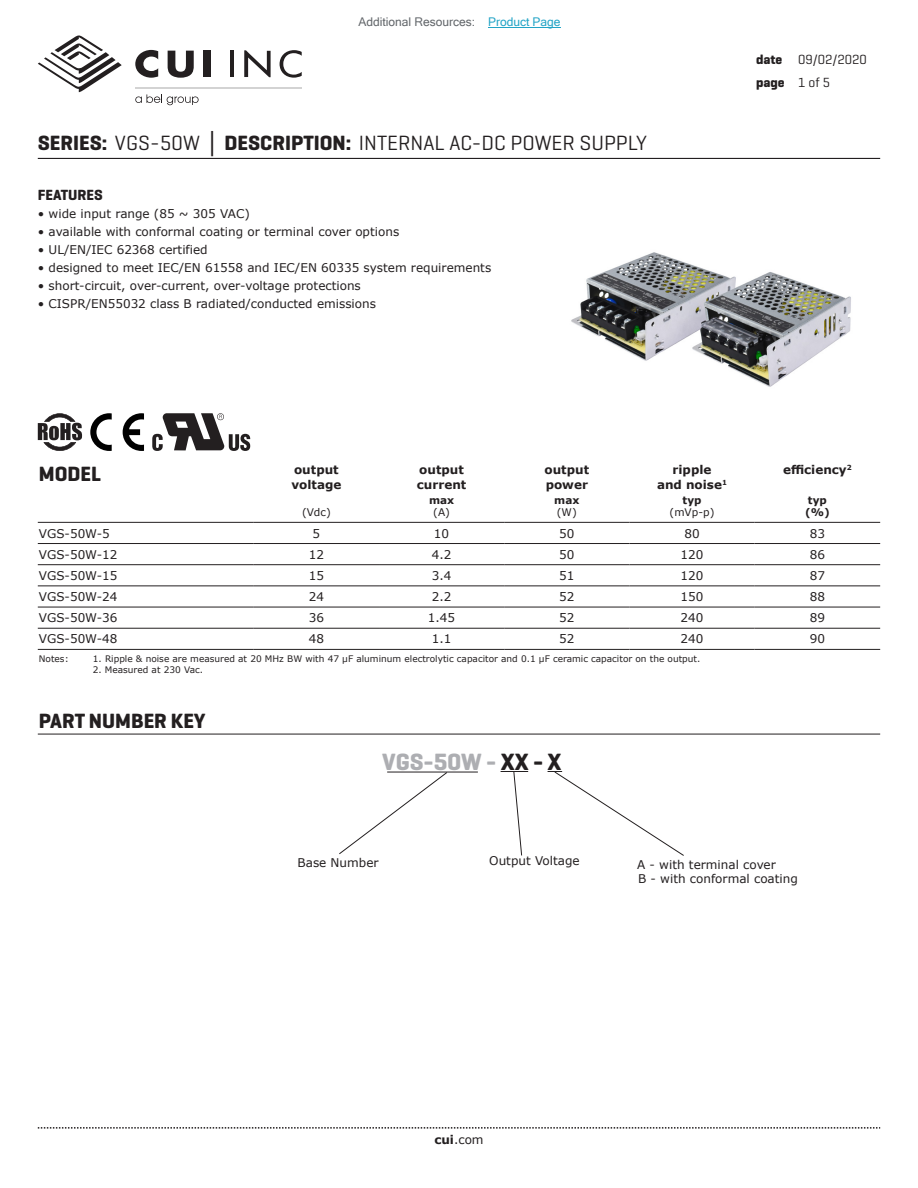
<style>
.page{position:relative;width:918px;height:1188px;background:#fff}
.page>*{position:absolute;margin:0;border:0;box-sizing:border-box;transform-origin:0 0}
.t1{font:700 24px "Geogrotesque";color:#adaeb2}
.t2{font:21px "Geogrotesque";color:#231f20}
.t3{font:700 21px "Geogrotesque";color:#231f20}
.t4{font:700 15px "Geogrotesque";color:#231f20}
.t5{font:13.5px/22.5px "Geogrotesque";color:#231f20}
.t6{font:12px/14.4px "Verdana";color:#231f20}
.t7{font:700 12px/14.4px "Verdana";color:#231f20}
.t8{font:12px "Microsoft Sans Serif";color:#63676b}
.t9{font:10.5px "Verdana";color:#231f20}
.t10{font:700 10.5px/12.6px "Verdana";color:#231f20}
.t11{font:9px "Verdana";color:#231f20}
.s1{color:#23a4c6}
.s2{font-weight:700}
.s3{font-family:"Verdana";font-weight:700}
.s4{color:#231f20}
</style>
<div class="page">
<svg style="left:38px;top:1127px;width:842px;height:2px"></svg>
<hr style="left:38px;top:158px;width:842px;height:1px;background:#231f20">
<svg style="left:38px;top:35px;width:84px;height:58px"></svg>
<hr style="left:230px;top:51px;width:4px;height:26px;background:#231f20">
<svg style="left:244px;top:50px;width:27px;height:27px"></svg>
<svg style="left:280px;top:50px;width:22px;height:28px"></svg>
<svg style="left:135px;top:50px;width:23px;height:28px"></svg>
<svg style="left:168px;top:51px;width:26px;height:27px"></svg>
<div style="left:203px;top:51px;width:8px;height:26px;background:#231f20"></div>
<svg style="left:135px;top:94px;width:64px;height:11px"></svg>
<hr style="left:135px;top:88px;width:167px;height:1px;background:#231f20">
<hr style="left:38px;top:522px;width:216px;height:1px;background:#231f20">
<hr style="left:254px;top:522px;width:125px;height:1px;background:#231f20">
<hr style="left:379px;top:522px;width:125px;height:1px;background:#231f20">
<hr style="left:504px;top:522px;width:125px;height:1px;background:#231f20">
<hr style="left:629px;top:522px;width:126px;height:1px;background:#231f20">
<hr style="left:755px;top:522px;width:125px;height:1px;background:#231f20">
<hr style="left:38px;top:543px;width:216px;height:1px;background:#231f20">
<hr style="left:254px;top:543px;width:125px;height:1px;background:#231f20">
<hr style="left:379px;top:543px;width:125px;height:1px;background:#231f20">
<hr style="left:504px;top:543px;width:125px;height:1px;background:#231f20">
<hr style="left:629px;top:543px;width:126px;height:1px;background:#231f20">
<hr style="left:755px;top:543px;width:125px;height:1px;background:#231f20">
<hr style="left:38px;top:564px;width:216px;height:1px;background:#231f20">
<hr style="left:254px;top:564px;width:125px;height:1px;background:#231f20">
<hr style="left:379px;top:564px;width:125px;height:1px;background:#231f20">
<hr style="left:504px;top:564px;width:125px;height:1px;background:#231f20">
<hr style="left:629px;top:564px;width:126px;height:1px;background:#231f20">
<hr style="left:755px;top:564px;width:125px;height:1px;background:#231f20">
<hr style="left:38px;top:586px;width:216px;height:1px;background:#231f20">
<hr style="left:254px;top:586px;width:125px;height:1px;background:#231f20">
<hr style="left:379px;top:586px;width:125px;height:1px;background:#231f20">
<hr style="left:504px;top:586px;width:125px;height:1px;background:#231f20">
<hr style="left:629px;top:586px;width:126px;height:1px;background:#231f20">
<hr style="left:755px;top:586px;width:125px;height:1px;background:#231f20">
<hr style="left:38px;top:607px;width:216px;height:1px;background:#231f20">
<hr style="left:254px;top:607px;width:125px;height:1px;background:#231f20">
<hr style="left:379px;top:607px;width:125px;height:1px;background:#231f20">
<hr style="left:504px;top:607px;width:125px;height:1px;background:#231f20">
<hr style="left:629px;top:607px;width:126px;height:1px;background:#231f20">
<hr style="left:755px;top:607px;width:125px;height:1px;background:#231f20">
<hr style="left:38px;top:628px;width:216px;height:1px;background:#231f20">
<hr style="left:254px;top:628px;width:125px;height:1px;background:#231f20">
<hr style="left:379px;top:628px;width:125px;height:1px;background:#231f20">
<hr style="left:504px;top:628px;width:125px;height:1px;background:#231f20">
<hr style="left:629px;top:628px;width:126px;height:1px;background:#231f20">
<hr style="left:755px;top:628px;width:125px;height:1px;background:#231f20">
<hr style="left:38px;top:649px;width:216px;height:1px;background:#231f20">
<hr style="left:254px;top:649px;width:125px;height:1px;background:#231f20">
<hr style="left:379px;top:649px;width:125px;height:1px;background:#231f20">
<hr style="left:504px;top:649px;width:125px;height:1px;background:#231f20">
<hr style="left:629px;top:649px;width:126px;height:1px;background:#231f20">
<hr style="left:755px;top:649px;width:125px;height:1px;background:#231f20">
<hr style="left:38px;top:734px;width:842px;height:1px;background:#231f20">
<hr style="left:387px;top:772px;width:91px;height:1px;background:#231f20">
<svg style="left:339px;top:771px;width:109px;height:84px"></svg>
<svg style="left:152px;top:413px;width:98px;height:38px"></svg>
<svg style="left:38px;top:413px;width:44px;height:38px"></svg>
<svg style="left:90px;top:413px;width:54px;height:38px"></svg>
<svg style="left:501px;top:771px;width:27px;height:85px"></svg>
<svg style="left:548px;top:771px;width:136px;height:85px"></svg>
<img style="left:571px;top:252px;width:280px;height:135px">
<hr style="left:488px;top:27px;width:73px;height:1px;background:#23a4c6">
<p class="t8" style="left:358px;top:15px;width:204px">Additional Resources: <span class="s1">Product Page</span></p>
<h2 class="t2" style="left:38px;top:130px;width:611px"><span class="s2">SERIES:</span> VGS-50W <span class="s3">│</span> <span class="s2">DESCRIPTION:</span> INTERNAL AC-DC POWER SUPPLY</h2>
<p class="t4" style="left:38px;top:186px;width:67px">FEATURES</p>
<p class="t6" style="left:38px;top:207px;width:214px">• wide input range (85 ~ 305 VAC)</p>
<p class="t6" style="left:38px;top:225px;width:363px">• available with conformal coating or terminal cover options</p>
<p class="t6" style="left:38px;top:243px;width:171px">• UL/EN/IEC 62368 certified</p>
<p class="t6" style="left:38px;top:261px;width:455px">• designed to meet IEC/EN 61558 and IEC/EN 60335 system requirements</p>
<p class="t6" style="left:38px;top:279px;width:325px">• short-circuit, over-current, over-voltage protections</p>
<p class="t6" style="left:38px;top:297px;width:340px">• CISPR/EN55032 class B radiated/conducted emissions</p>
<p class="t5" style="left:756px;top:48px;width:112px"><span class="s2">date</span> 09/02/2020 <span class="s2">page</span> 1 of 5</p>
<h2 class="t3" style="left:39px;top:461px;width:64px">MODEL</h2>
<p class="t7" style="left:291px;top:462px;width:51px">output voltage</p>
<p class="t7" style="left:417px;top:462px;width:51px">output current</p>
<p class="t7" style="left:545px;top:462px;width:46px">output power</p>
<p class="t7" style="left:657px;top:462px;width:72px;text-align:center">ripple<br>and noise<sup>1</sup></p>
<p class="t7" style="left:783px;top:462px;width:70px">efficiency<sup>2</sup></p>
<p class="t9" style="left:302px;top:505px;width:30px">(Vdc)</p>
<p class="t10" style="left:683px;top:493px;width:20px">typ</p>
<p class="t9" style="left:670px;top:505px;width:46px">(mVp-p)</p>
<p class="t10" style="left:805px;top:493px;width:26px">typ (%)</p>
<p class="t10" style="left:429px;top:493px;width:27px">max</p>
<p class="t9" style="left:433px;top:505px;width:18px">(A)</p>
<p class="t10" style="left:554px;top:493px;width:27px">max</p>
<p class="t9" style="left:557px;top:505px;width:21px">(W)</p>
<p class="t6" style="left:39px;top:526px;width:73px">VGS-50W-5</p>
<p class="t6" style="left:313px;top:526px;width:9px">5</p>
<p class="t6" style="left:434px;top:526px;width:17px">10</p>
<p class="t6" style="left:559px;top:526px;width:17px">50</p>
<p class="t6" style="left:684px;top:526px;width:17px">80</p>
<p class="t6" style="left:810px;top:526px;width:17px">83</p>
<p class="t6" style="left:39px;top:547px;width:80px">VGS-50W-12</p>
<p class="t6" style="left:309px;top:547px;width:17px">12</p>
<p class="t6" style="left:432px;top:547px;width:21px">4.2</p>
<p class="t6" style="left:559px;top:547px;width:17px">50</p>
<p class="t6" style="left:681px;top:547px;width:24px">120</p>
<p class="t6" style="left:810px;top:547px;width:17px">86</p>
<p class="t6" style="left:39px;top:568px;width:80px">VGS-50W-15</p>
<p class="t6" style="left:309px;top:568px;width:17px">15</p>
<p class="t6" style="left:432px;top:568px;width:21px">3.4</p>
<p class="t6" style="left:559px;top:568px;width:17px">51</p>
<p class="t6" style="left:681px;top:568px;width:24px">120</p>
<p class="t6" style="left:810px;top:568px;width:17px">87</p>
<p class="t6" style="left:39px;top:589px;width:80px">VGS-50W-24</p>
<p class="t6" style="left:309px;top:589px;width:17px">24</p>
<p class="t6" style="left:432px;top:589px;width:21px">2.2</p>
<p class="t6" style="left:559px;top:589px;width:17px">52</p>
<p class="t6" style="left:681px;top:589px;width:24px">150</p>
<p class="t6" style="left:810px;top:589px;width:17px">88</p>
<p class="t6" style="left:39px;top:611px;width:80px">VGS-50W-36</p>
<p class="t6" style="left:309px;top:611px;width:17px">36</p>
<p class="t6" style="left:428px;top:611px;width:29px">1.45</p>
<p class="t6" style="left:559px;top:611px;width:17px">52</p>
<p class="t6" style="left:681px;top:611px;width:24px">240</p>
<p class="t6" style="left:810px;top:611px;width:17px">89</p>
<p class="t6" style="left:39px;top:632px;width:80px">VGS-50W-48</p>
<p class="t6" style="left:309px;top:632px;width:17px">48</p>
<p class="t6" style="left:432px;top:632px;width:21px">1.1</p>
<p class="t6" style="left:559px;top:632px;width:17px">52</p>
<p class="t6" style="left:681px;top:632px;width:24px">240</p>
<p class="t6" style="left:810px;top:632px;width:17px">90</p>
<p class="t11" style="left:39px;top:653px;width:31px">Notes:</p>
<p class="t11" style="left:93px;top:653px;width:609px">1. Ripple &amp; noise are measured at 20 MHz BW with 47 µF aluminum electrolytic capacitor and 0.1 µF ceramic capacitor on the output.</p>
<p class="t11" style="left:93px;top:664px;width:112px">2. Measured at 230 Vac.</p>
<h2 class="t3" style="left:39px;top:708px;width:168px">PART NUMBER KEY</h2>
<h1 class="t1" style="left:382px;top:747px;width:181px">VGS-50W - <span class="s4">XX - X</span></h1>
<p class="t6" style="left:298px;top:855px;width:83px">Base Number</p>
<p class="t6" style="left:489px;top:853px;width:92px">Output Voltage</p>
<p class="t6" style="left:637px;top:857px;width:162px">A - with terminal cover<br>B - with conformal coating</p>
<p class="t6" style="left:434px;top:1132px;width:51px"><span class="s2">cui</span>.com</p>
</div>
